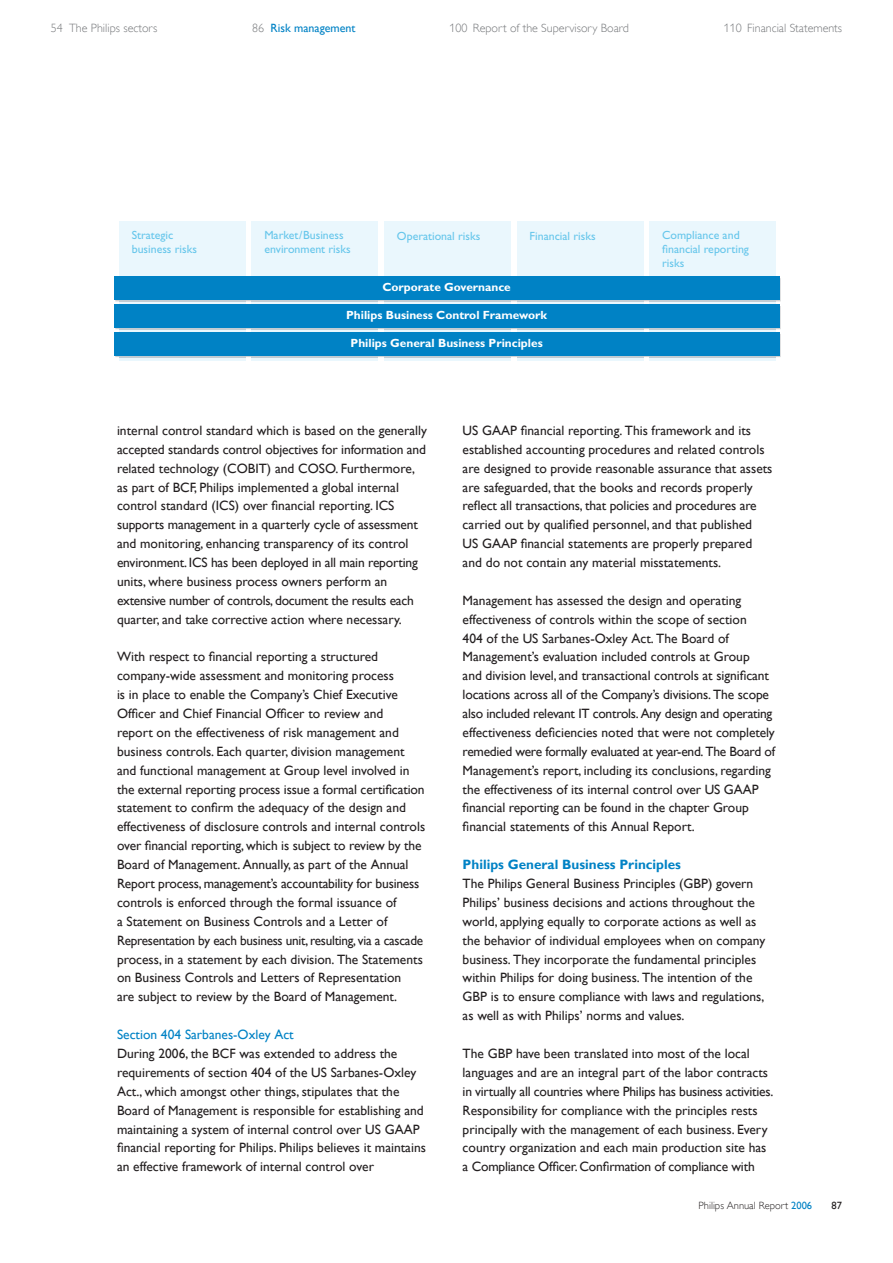
<style>
.page{position:relative;width:893px;height:1263px;background:#fff}
.page>*{position:absolute;margin:0;border:0;box-sizing:border-box;transform-origin:0 0}
.t1{font:13.5px/18.9px "Gill Sans Alt One WGL";color:#231f20}
.t2{font:700 13.5px "Gill Sans Alt One WGL";color:#0082c5}
.t3{font:13.5px "Gill Sans Alt One WGL";color:#0082c5}
.t4{font:12px "Gill Sans Alt One WGL Light";color:#76787b}
.t5{font:12px "Gill Sans Alt One WGL";color:#0082c5}
.t6{font:11.85px/14px "Gill Sans Std";color:#66c6eb}
.t7{font:700 11.85px "Gill Sans Std";color:#fff}
.t8{font:10.5px "Gill Sans Alt One WGL Light";color:#231f20}
.t9{font:10.5px "Gill Sans Alt One WGL";color:#231f20}
.s1{font-family:"Gill Sans Alt One WGL Light";color:#76787b}
.s2{font-family:"Gill Sans Alt One WGL";color:#0082c5}
</style>
<div class="page">
<div style="left:119px;top:221px;width:126px;height:139px;background:#eaf7fd"></div>
<div style="left:252px;top:221px;width:126px;height:139px;background:#eaf7fd"></div>
<div style="left:384px;top:221px;width:127px;height:139px;background:#eaf7fd"></div>
<div style="left:517px;top:221px;width:126px;height:139px;background:#eaf7fd"></div>
<div style="left:649px;top:221px;width:127px;height:139px;background:#eaf7fd"></div>
<svg style="left:115px;top:278px;width:666px;height:79px"></svg>
<div style="left:119px;top:334px;width:126px;height:23px;background:#c1ccd3"></div>
<div style="left:252px;top:334px;width:126px;height:23px;background:#c1ccd3"></div>
<div style="left:384px;top:334px;width:127px;height:23px;background:#c1ccd3"></div>
<div style="left:517px;top:334px;width:126px;height:23px;background:#c1ccd3"></div>
<div style="left:649px;top:334px;width:127px;height:23px;background:#c1ccd3"></div>
<div style="left:114px;top:277px;width:665px;height:23px;background:#0082c5"></div>
<div style="left:114px;top:305px;width:665px;height:23px;background:#0082c5"></div>
<div style="left:114px;top:332px;width:665px;height:24px;background:#0082c5"></div>
<p class="t4" style="left:51px;top:21px;width:108px">54 The Philips sectors</p>
<p class="t5" style="left:252px;top:21px;width:105px"><span class="s1">86</span> Risk management</p>
<p class="t4" style="left:449px;top:21px;width:181px">100 Report of the Supervisory Board</p>
<p class="t4" style="left:724px;top:21px;width:120px">110 Financial Statements</p>
<p class="t6" style="left:132px;top:230px;width:67px">Strategic business risks</p>
<p class="t6" style="left:264px;top:230px;width:88px">Market/Business environment risks</p>
<p class="t6" style="left:397px;top:231px;width:85px">Operational risks</p>
<p class="t6" style="left:530px;top:231px;width:68px">Financial risks</p>
<p class="t6" style="left:662px;top:230px;width:88px">Compliance and financial reporting risks</p>
<p class="t7" style="left:382px;top:283px;width:130px">Corporate Governance</p>
<p class="t7" style="left:346px;top:311px;width:202px">Philips Business Control Framework</p>
<p class="t7" style="left:351px;top:339px;width:194px">Philips General Business Principles</p>
<p class="t1" style="left:117px;top:421px;width:311px">internal control standard which is based on the generally accepted standards control objectives for information and related technology (COBIT) and COSO. Furthermore, as part of BCF, Philips implemented a global internal control standard (ICS) over financial reporting. ICS supports management in a quarterly cycle of assessment and monitoring, enhancing transparency of its control environment. ICS has been deployed in all main reporting units, where business process owners perform an extensive number of controls, document the results each quarter, and take corrective action where necessary.</p>
<p class="t1" style="left:117px;top:647px;width:310px">With respect to financial reporting a structured company-wide assessment and monitoring process<br>is in place to enable the Company’s Chief Executive Officer and Chief Financial Officer to review and<br>report on the effectiveness of risk management and business controls. Each quarter, division management and functional management at Group level involved in the external reporting process issue a formal certification statement to confirm the adequacy of the design and effectiveness of disclosure controls and internal controls over financial reporting, which is subject to review by the Board of Management. Annually, as part of the Annual Report process, management’s accountability for business controls is enforced through the formal issuance of<br>a Statement on Business Controls and a Letter of Representation by each business unit, resulting, via a cascade process, in a statement by each division. The Statements on Business Controls and Letters of Representation<br>are subject to review by the Board of Management.</p>
<p class="t3" style="left:117px;top:1026px;width:178px">Section 404 Sarbanes-Oxley Act</p>
<p class="t1" style="left:117px;top:1044px;width:310px">During 2006, the BCF was extended to address the requirements of section 404 of the US Sarbanes-Oxley Act., which amongst other things, stipulates that the Board of Management is responsible for establishing and maintaining a system of internal control over US GAAP financial reporting for Philips. Philips believes it maintains an effective framework of internal control over</p>
<p class="t1" style="left:463px;top:421px;width:311px">US GAAP financial reporting. This framework and its established accounting procedures and related controls are designed to provide reasonable assurance that assets are safeguarded, that the books and records properly reflect all transactions, that policies and procedures are carried out by qualified personnel, and that published<br>US GAAP financial statements are properly prepared and do not contain any material misstatements.</p>
<p class="t1" style="left:463px;top:591px;width:314px">Management has assessed the design and operating effectiveness of controls within the scope of section<br>404 of the US Sarbanes-Oxley Act. The Board of Management’s evaluation included controls at Group<br>and division level, and transactional controls at significant locations across all of the Company’s divisions. The scope also included relevant IT controls. Any design and operating effectiveness deficiencies noted that were not completely remedied were formally evaluated at year-end. The Board of Management’s report, including its conclusions, regarding the effectiveness of its internal control over US GAAP financial reporting can be found in the chapter Group financial statements of this Annual Report.</p>
<p class="t2" style="left:463px;top:857px;width:220px">Philips General Business Principles</p>
<p class="t1" style="left:463px;top:874px;width:304px">The Philips General Business Principles (GBP) govern Philips’ business decisions and actions throughout the world, applying equally to corporate actions as well as the behavior of individual employees when on company business. They incorporate the fundamental principles within Philips for doing business. The intention of the GBP is to ensure compliance with laws and regulations, as well as with Philips’ norms and values.</p>
<p class="t1" style="left:463px;top:1044px;width:312px">The GBP have been translated into most of the local languages and are an integral part of the labor contracts in virtually all countries where Philips has business activities.<br>Responsibility for compliance with the principles rests principally with the management of each business. Every country organization and each main production site has a Compliance Officer. Confirmation of compliance with</p>
<p class="t8" style="left:698px;top:1199px;width:115px">Philips Annual Report <span class="s2">2006</span></p>
<p class="t9" style="left:831px;top:1199px;width:12px">87</p>
</div>
